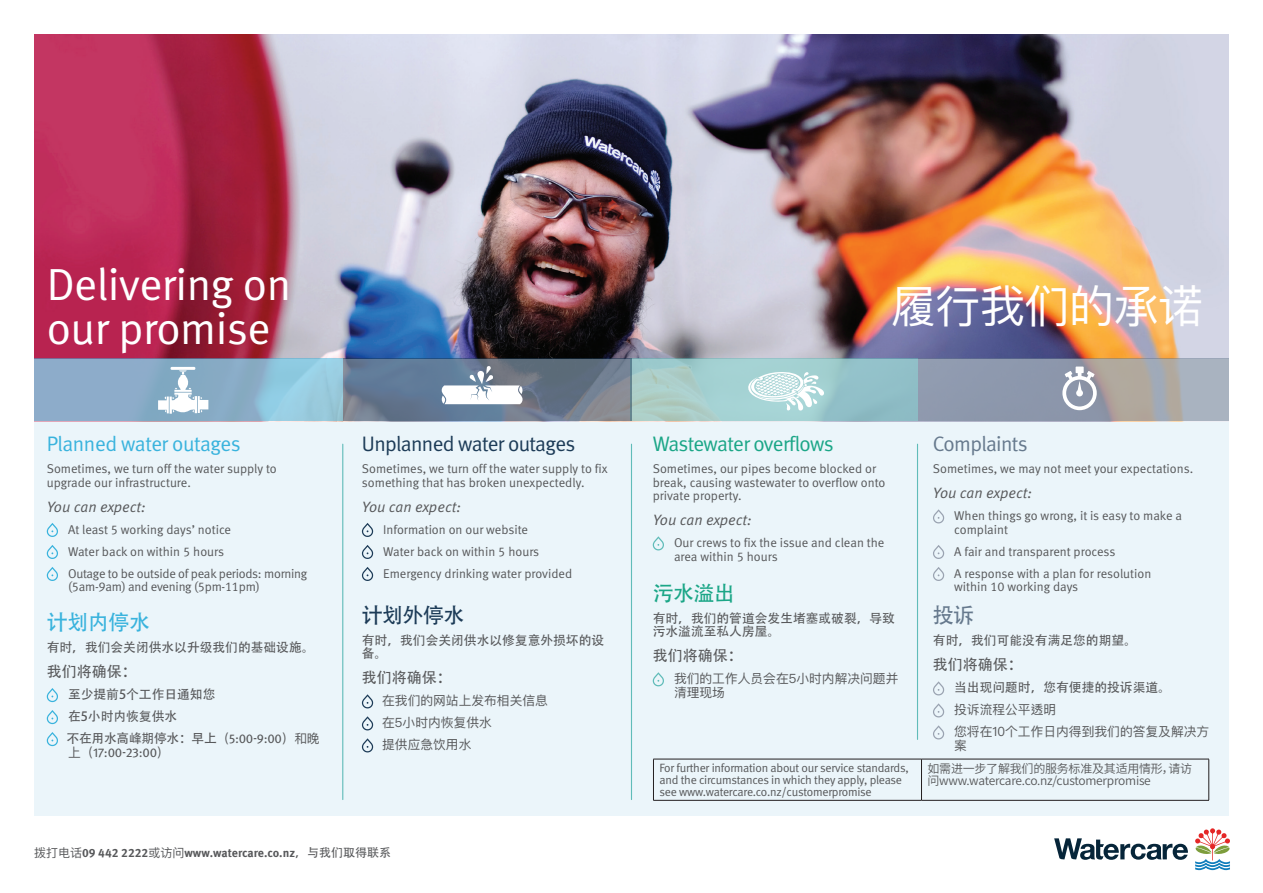
<style>
.page{position:relative;width:1263px;height:893px;background:#fff}
.page>*{position:absolute;margin:0;border:0;box-sizing:border-box;transform-origin:0 0}
.t1{font:45px/43.5px "Meta Normal LF";letter-spacing:-.01em;color:#fff}
.t2{font:45px "Ping Fang HK";letter-spacing:-.01em;color:#fff}
.t3{font:21px "Meta Normal LF";letter-spacing:-.03em;color:#1c3b57}
.t4{font:21px "Meta Normal LF";letter-spacing:-.035em;color:#1ba687}
.t5{font:21px "Meta Normal LF";letter-spacing:-.02em;color:#39b3dd}
.t6{font:21px "Meta Normal LF";letter-spacing:-.03em;color:#66798d}
.t7{font:21px "Adobe Heiti Std";letter-spacing:-.02em;color:#39b3dd}
.t8{font:21px "Adobe Heiti Std";letter-spacing:-.03em;color:#1c3b57}
.t9{font:21px "Adobe Heiti Std";color:#1ba687}
.t10{font:21px "Adobe Heiti Std";color:#66798d}
.t11{font:italic 15px "Meta Pro";color:#57585a}
.t12{font:15px "Adobe Heiti Std";color:#57585a}
.t13{font:12.75px/13.5px "Meta Normal LF";color:#57585a}
.t14{font:12.75px/13.5px "Adobe Heiti Std";color:#57585a}
.t15{font:12.75px/22px "Ping Fang HK";color:#57585a}
.t16{font:12.75px "Meta Normal LF";letter-spacing:-.02em;color:#57585a}
.t17{font:12.75px "Meta Pro";letter-spacing:-.025em;color:#57585a}
.t18{font:12px/12px "Meta Normal LF";letter-spacing:-.02em;color:#57585a}
.t19{font:12px/12px "Source Han Sans CN";letter-spacing:-.02em;color:#57585a}
.t20{font:700 12px "Meta Pro";color:#57585a}
.s1{font-family:"Ping Fang HK"}
.s2{font-family:"Meta Pro"}
.s3{font-family:"Ping Fang HK";font-weight:400}
.s4{font-family:"Adobe Heiti Std";font-weight:400}
</style>
<div class="page">
<div style="left:34px;top:421px;width:1195px;height:395px;background:#ebf5fa"></div>
<img style="left:34px;top:34px;width:1195px;height:325px">
<svg style="left:1195px;top:828px;width:35px;height:42px"></svg>
<svg style="left:1054px;top:838px;width:134px;height:22px"></svg>
<svg style="left:34px;top:359px;width:308px;height:62px;fill:#8dacca"></svg>
<svg style="left:631px;top:359px;width:287px;height:62px"></svg>
<svg style="left:918px;top:359px;width:311px;height:62px;fill:#919bad"></svg>
<svg style="left:343px;top:359px;width:288px;height:62px"></svg>
<svg style="left:1062px;top:367px;width:35px;height:43px"></svg>
<svg style="left:744px;top:371px;width:80px;height:40px"></svg>
<svg style="left:158px;top:367px;width:50px;height:47px"></svg>
<svg style="left:442px;top:366px;width:80px;height:38px"></svg>
<svg style="left:653px;top:672px;width:11px;height:14px"></svg>
<svg style="left:933px;top:681px;width:11px;height:14px"></svg>
<svg style="left:933px;top:703px;width:11px;height:14px"></svg>
<svg style="left:933px;top:725px;width:11px;height:14px"></svg>
<hr style="left:631px;top:444px;width:1px;height:355px;background:#60bcb9">
<hr style="left:653px;top:759px;width:268px;height:1px;background:#231f20">
<hr style="left:653px;top:759px;width:1px;height:41px;background:#231f20">
<hr style="left:921px;top:759px;width:288px;height:1px;background:#231f20">
<hr style="left:921px;top:759px;width:1px;height:41px;background:#231f20">
<hr style="left:1208px;top:759px;width:1px;height:41px;background:#231f20">
<hr style="left:653px;top:800px;width:268px;height:1px;background:#231f20">
<hr style="left:921px;top:800px;width:288px;height:1px;background:#231f20">
<svg style="left:47px;top:688px;width:11px;height:14px"></svg>
<svg style="left:47px;top:710px;width:11px;height:14px"></svg>
<svg style="left:47px;top:732px;width:11px;height:14px"></svg>
<svg style="left:362px;top:694px;width:11px;height:14px"></svg>
<svg style="left:362px;top:716px;width:11px;height:14px"></svg>
<svg style="left:362px;top:738px;width:11px;height:14px"></svg>
<hr style="left:917px;top:444px;width:1px;height:295px;background:#60bcb9">
<hr style="left:342px;top:444px;width:1px;height:355px;background:#60bcb9">
<svg style="left:653px;top:536px;width:11px;height:14px"></svg>
<svg style="left:933px;top:509px;width:11px;height:14px"></svg>
<svg style="left:933px;top:545px;width:11px;height:14px"></svg>
<svg style="left:933px;top:567px;width:11px;height:14px"></svg>
<svg style="left:47px;top:523px;width:11px;height:14px"></svg>
<svg style="left:47px;top:545px;width:11px;height:14px"></svg>
<svg style="left:47px;top:567px;width:11px;height:14px"></svg>
<svg style="left:362px;top:523px;width:11px;height:14px"></svg>
<svg style="left:362px;top:545px;width:11px;height:14px"></svg>
<svg style="left:362px;top:567px;width:11px;height:14px"></svg>
<h1 class="t1" style="left:47px;top:262px;width:246px">Delivering on our promise</h1>
<h2 class="t5" style="left:47px;top:432px;width:195px">Planned water outages</h2>
<p class="t13" style="left:47px;top:462px;width:231px">Sometimes, we turn off the water supply to upgrade our infrastructure.</p>
<p class="t11" style="left:47px;top:497px;width:100px">You can expect:</p>
<p class="t13" style="left:68px;top:518px;width:241px;line-height:22px">At least 5 working days’ notice<br>Water back on within 5 hours<br>Outage to be outside of peak periods: morning</p>
<p class="t16" style="left:68px;top:580px;width:193px">(5am-9am) and evening (5pm-11pm)</p>
<h2 class="t7" style="left:47px;top:610px;width:105px">计划内停水</h2>
<p class="t14" style="left:47px;top:641px;width:269px">有时，我们会关闭供水以升级我们的基础设施。</p>
<p class="t12" style="left:47px;top:663px;width:91px">我们将确保：</p>
<p class="t14" style="left:67px;top:684px;width:255px;line-height:22px">至少提前5个工作日通知您<br>在5小时内恢复供水<br>不在用水高峰期停水：早上<span class="s1">（</span><span class="s2">5:00-9:00</span><span class="s1">）和晚</span></p>
<p class="t17" style="left:68px;top:744px;width:103px"><span class="s1">上（</span>17:00-23:00<span class="s1">）</span></p>
<h2 class="t3" style="left:362px;top:432px;width:215px">Unplanned water outages</h2>
<p class="t13" style="left:362px;top:462px;width:247px">Sometimes, we turn off the water supply to fix something that has broken unexpectedly.</p>
<p class="t11" style="left:362px;top:497px;width:100px">You can expect:</p>
<p class="t13" style="left:383px;top:518px;width:190px;line-height:22px">Information on our website<br>Water back on within 5 hours<br>Emergency drinking water provided</p>
<h2 class="t8" style="left:362px;top:603px;width:104px">计划外停水</h2>
<p class="t14" style="left:362px;top:634px;width:244px">有时，我们会关闭供水以修复意外损坏的设备。</p>
<p class="t12" style="left:362px;top:669px;width:91px">我们将确保：</p>
<p class="t15" style="left:382px;top:690px;width:167px">在我们的网站上发布相关信息在5小时内恢复供水<br>提供应急饮用水</p>
<p class="t20" style="left:34px;top:846px;width:359px"><span class="s3">拨打电话</span>09 442 2222<span class="s3">或访问</span>www.watercare.co.nz<span class="s4">，与我们取得联系</span></p>
<h1 class="t2" style="left:891px;top:279px;width:314px">履行我们的承诺</h1>
<h2 class="t4" style="left:653px;top:432px;width:182px">Wastewater overflows</h2>
<p class="t13" style="left:653px;top:462px;width:234px">Sometimes, our pipes become blocked or break, causing wastewater to overflow onto private property.</p>
<p class="t11" style="left:653px;top:511px;width:100px">You can expect:</p>
<p class="t13" style="left:674px;top:536px;width:212px">Our crews to fix the issue and clean the area within 5 hours</p>
<h2 class="t9" style="left:653px;top:581px;width:84px">污水溢出</h2>
<p class="t14" style="left:653px;top:612px;width:244px">有时，我们的管道会发生堵塞或破裂，导致污水溢流至私人房屋。</p>
<p class="t12" style="left:653px;top:647px;width:91px">我们将确保：</p>
<p class="t15" style="left:674px;top:672px;width:226px;line-height:13.5px">我们的工作人员会在5小时内解决问题并清理现场</p>
<h2 class="t6" style="left:933px;top:432px;width:96px">Complaints</h2>
<p class="t13" style="left:933px;top:462px;width:262px">Sometimes, we may not meet your expectations.</p>
<p class="t11" style="left:933px;top:484px;width:100px">You can expect:</p>
<p class="t13" style="left:954px;top:509px;width:229px">When things go wrong, it is easy to make a complaint</p>
<p class="t13" style="left:954px;top:540px;width:199px;line-height:22px">A fair and transparent process<br>A response with a plan for resolution</p>
<p class="t13" style="left:954px;top:580px;width:126px">within 10 working days</p>
<h2 class="t10" style="left:933px;top:603px;width:43px">投诉</h2>
<p class="t14" style="left:933px;top:634px;width:205px">有时，我们可能没有满足您的期望。</p>
<p class="t12" style="left:933px;top:656px;width:91px">我们将确保：</p>
<p class="t14" style="left:954px;top:681px;width:218px">当出现问题时，您有便捷的投诉渠道。</p>
<p class="t15" style="left:954px;top:699px;width:257px">投诉流程公平透明<br>您将在10个工作日内得到我们的答复及解决方</p>
<p class="t15" style="left:954px;top:734px;width:14px">案</p>
<p class="t18" style="left:659px;top:762px;width:251px">For further information about our service standards, and the circumstances in which they apply, please see www.watercare.co.nz/customerpromise</p>
<p class="t19" style="left:927px;top:763px;width:266px">如需进一步了解我们的服务标准及其适用情形，请访问www.watercare.co.nz/customerpromise</p>
</div>
